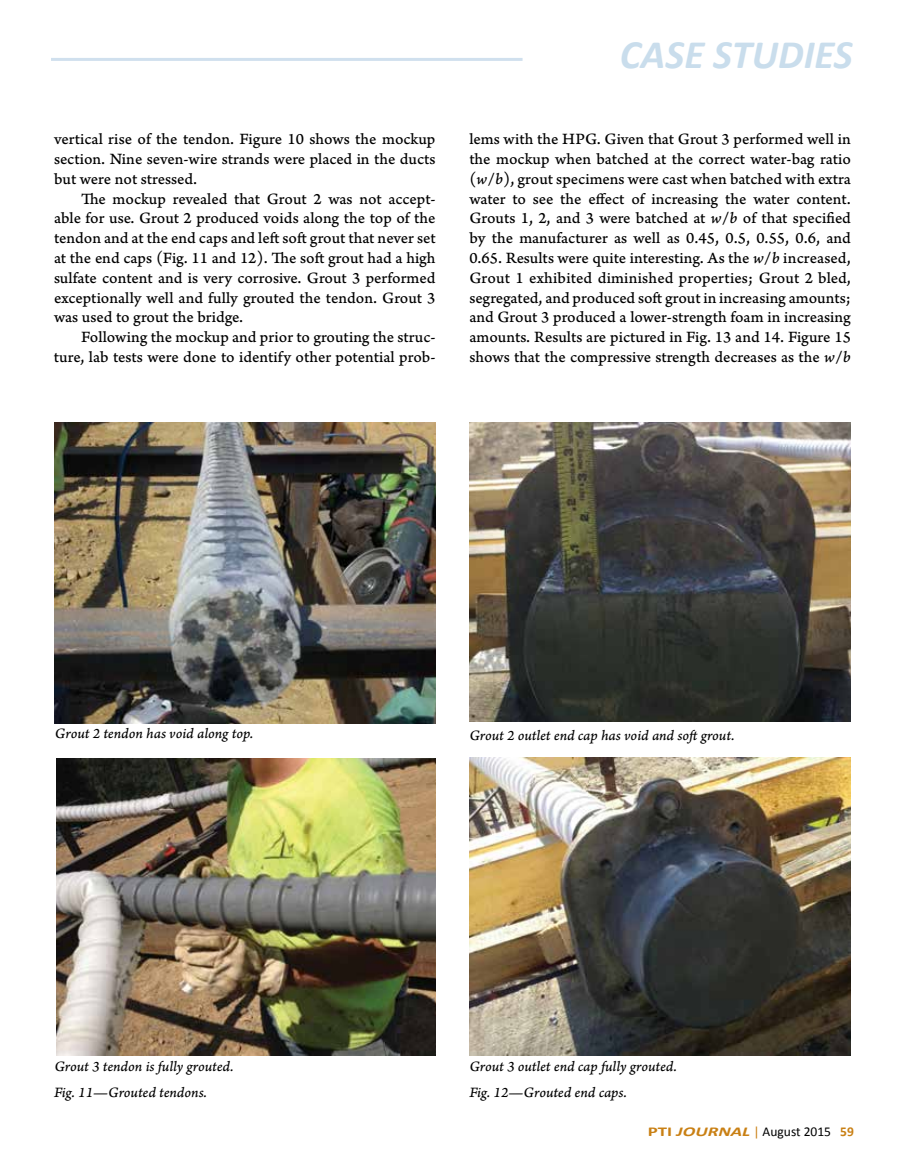
<style>
.page{position:relative;width:905px;height:1175px;background:#fff}
.page>*{position:absolute;margin:0;border:0;box-sizing:border-box;transform-origin:0 0}
.t1{font:italic 700 40.5px "Calibri";color:#c9ddec}
.t2{font:16.5px/19.8px "Arno Pro Caption";color:#000;text-align:justify}
.t3{font:15px/25.2px "Arno Pro Italic Caption";letter-spacing:-.005em;color:#000}
.t4{font:13.5px "Calibri";color:#000}
.s1{font-family:"Arno Pro Italic Caption"}
.s2{font-weight:700;color:#c98014}
.s3{font-weight:700;font-style:italic;color:#c98014}
.s4{color:#c98014}
</style>
<div class="page">
<hr style="left:51px;top:58px;width:471px;height:3px;background:#d0e0ee">
<img style="left:55px;top:423px;width:380px;height:301px">
<img style="left:56px;top:758px;width:380px;height:297px">
<img style="left:469px;top:423px;width:381px;height:298px">
<img style="left:469px;top:757px;width:381px;height:298px">
<p class="t2" style="left:54px;top:130px;width:383px">vertical rise of the tendon. Figure 10 shows the mockup section. Nine seven-wire strands were placed in the ducts but were not stressed.</p>
<p class="t2" style="left:54px;top:189px;width:383px;text-indent:27px">The mockup revealed that Grout 2 was not accept&shy;able for use. Grout 2 produced voids along the top of the tendon and at the end caps and left soft grout that never set at the end caps (Fig. 11 and 12). The soft grout had a high sulfate content and is very corrosive. Grout 3 performed exceptionally well and fully grouted the tendon. Grout 3 was used to grout the bridge.</p>
<p class="t2" style="left:54px;top:328px;width:383px;text-align:right">Following the mockup and prior to grouting the struc&shy;ture, lab tests were done to identify other potential prob-</p>
<h1 class="t1" style="left:620px;top:29px;width:234px">CASE STUDIES</h1>
<p class="t2" style="left:469px;top:130px;width:383px">lems with the HPG. Given that Grout 3 performed well in the mockup when batched at the correct water-bag ratio (<span class="s1">w</span>/<span class="s1">b</span>), grout specimens were cast when batched with extra water to see the effect of increasing the water content.<br>Grouts 1, 2, and 3 were batched at <span class="s1">w</span>/<span class="s1">b</span> of that specified by the manufacturer as well as 0.45, 0.5, 0.55, 0.6, and 0.65. Results were quite interesting. As the <span class="s1">w</span>/<span class="s1">b</span> increased, Grout 1 exhibited diminished properties; Grout 2 bled, segregated, and produced soft grout in increasing amounts; and Grout 3 produced a lower-strength foam in increasing amounts. Results are pictured in Fig. 13 and 14. Figure 15 shows that the compressive strength decreases as the <span class="s1">w</span>/<span class="s1">b</span></p>
<p class="t3" style="left:55px;top:722px;width:200px">Grout 2 tendon has void along top.</p>
<p class="t3" style="left:54px;top:1054px;width:181px">Grout 3 tendon is fully grouted.<br>Fig. 11—Grouted tendons.</p>
<p class="t3" style="left:469px;top:723px;width:266px">Grout 2 outlet end cap has void and soft grout.</p>
<p class="t3" style="left:469px;top:1054px;width:209px">Grout 3 outlet end cap fully grouted.</p>
<p class="t3" style="left:469px;top:1080px;width:159px">Fig. 12—Grouted end caps.</p>
<p class="t4" style="left:648px;top:1122px;width:207px"><span class="s2">PTI</span> <span class="s3">JOURNAL</span> <span class="s4">|</span> August 2015 <span class="s2">59</span></p>
</div>
